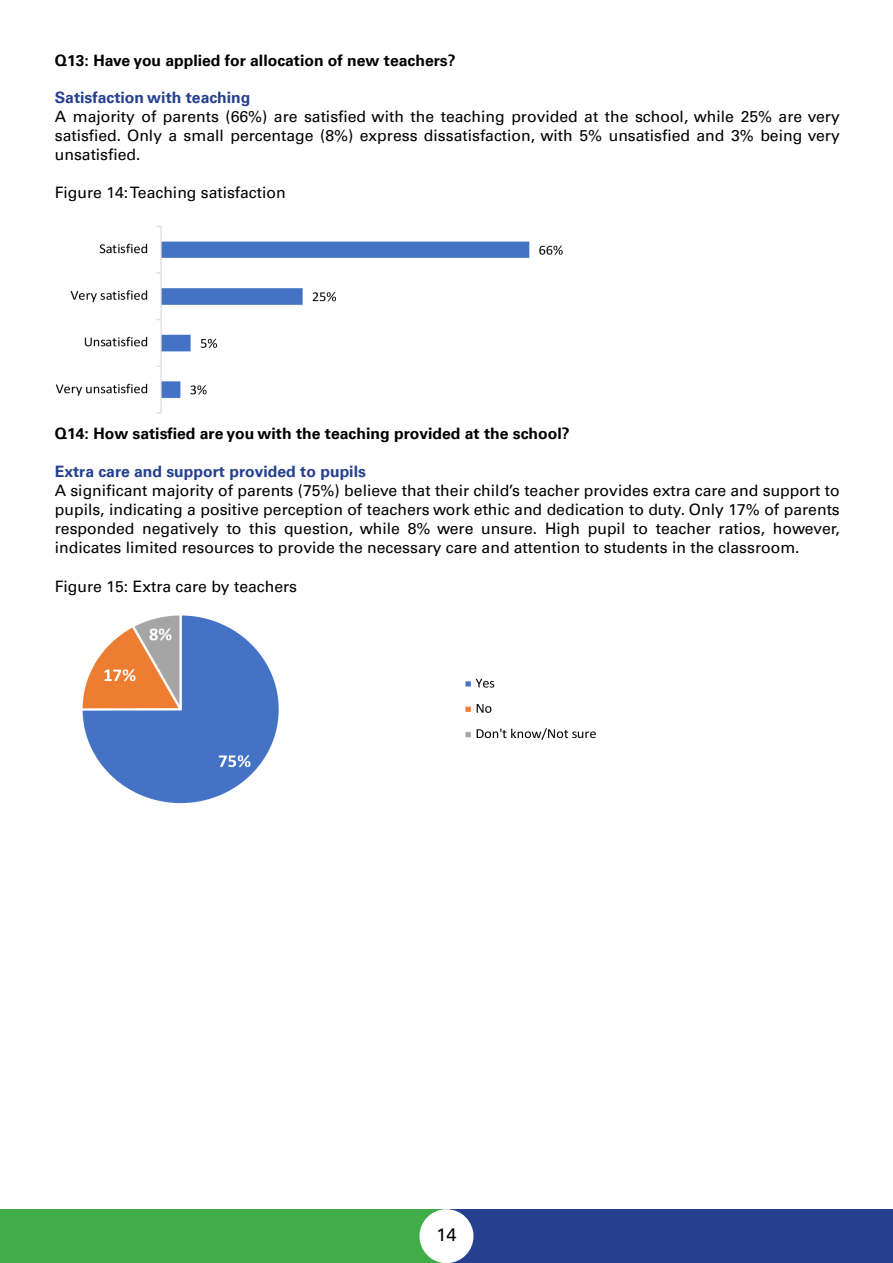
<style>
.page{position:relative;width:893px;height:1263px;background:#fff}
.page>*{position:absolute;margin:0;border:0;box-sizing:border-box;transform-origin:0 0}
.t1{font:18px "Univers";color:#000}
.t2{font:15.75px/18.9px "Univers";color:#000;text-align:justify}
.t3{font:700 15.75px "Univers";color:#000}
.t4{font:700 15.75px "Univers";color:#25408f}
</style>
<div class="page">
<div style="left:0;top:1209px;width:446px;height:54px;background:#41ad49"></div>
<div style="left:446px;top:1209px;width:447px;height:54px;background:#25408f"></div>
<div style="left:419px;top:1209px;width:54px;height:54px;background:#fff;border-radius:50%"></div>
<img style="left:55px;top:226px;width:508px;height:188px">
<img style="left:82px;top:615px;width:514px;height:189px">
<p class="t3" style="left:55px;top:51px;width:402px">Q13: Have you applied for allocation of new teachers?</p>
<p class="t4" style="left:55px;top:88px;width:197px">Satisfaction with teaching</p>
<p class="t2" style="left:55px;top:107px;width:786px">A majority of parents (66%) are satisfied with the teaching provided at the school, while 25% are very satisfied. Only a small percentage (8%) express dissatisfaction, with 5% unsatisfied and 3% being very unsatisfied.</p>
<p class="t2" style="left:55px;top:183px;width:232px">Figure 14: Teaching satisfaction</p>
<p class="t3" style="left:55px;top:424px;width:516px">Q14: How satisfied are you with the teaching provided at the school?</p>
<p class="t4" style="left:55px;top:462px;width:313px">Extra care and support provided to pupils</p>
<p class="t2" style="left:55px;top:481px;width:786px">A significant majority of parents (75%) believe that their child’s teacher provides extra care and support to pupils, indicating a positive perception of teachers work ethic and dedication to duty. Only 17% of parents responded negatively to this question, while 8% were unsure. High pupil to teacher ratios, however, indicates limited resources to provide the necessary care and attention to students in the classroom.</p>
<p class="t2" style="left:55px;top:577px;width:244px">Figure 15: Extra care by teachers</p>
<p class="t1" style="left:436px;top:1224px;width:22px">14</p>
</div>
